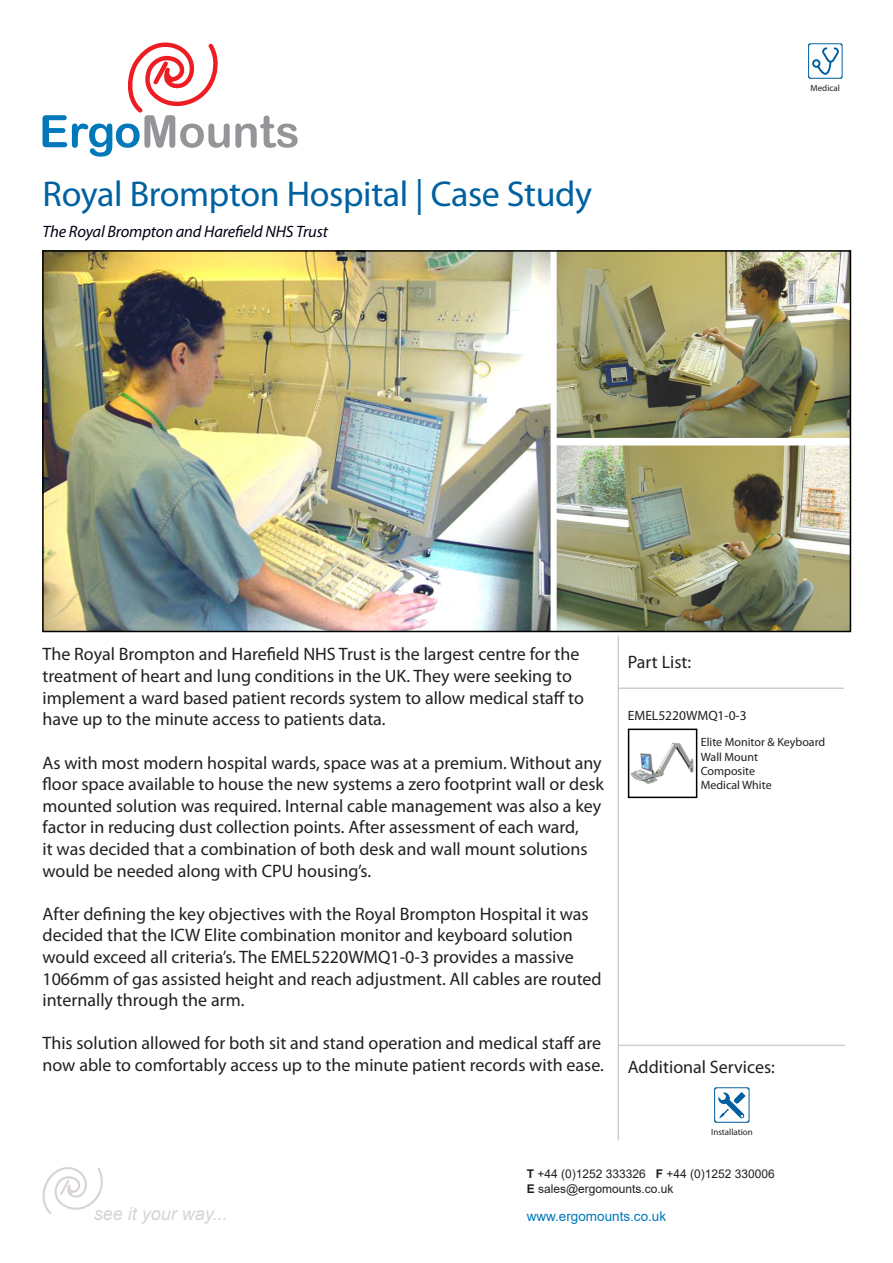
<style>
.page{position:relative;width:893px;height:1263px;background:#fff}
.page>*{position:absolute;margin:0;border:0;box-sizing:border-box;transform-origin:0 0}
.t1{font:36px "Myriad Pro";letter-spacing:-.01em;color:#0061a1}
.t2{font:18px/21.6px "Myriad Pro";color:#231f20}
.t3{font:italic 18px "Arial";color:#d8d4d3}
.t4{font:italic 16.5px "Myriad Pro";letter-spacing:-.01em;color:#000013}
.t5{font:13.5px "Arial";color:#0078b9}
.t6{font:13.5px "Myriad Pro";color:#231f20}
.t7{font:12px "Arial";color:#231f20}
.t8{font:12px "Myriad Pro";color:#231f20}
.t9{font:9px "Myriad Pro";color:#231f20}
.s1{font-weight:700}
</style>
<div class="page">
<svg style="left:43px;top:43px;width:255px;height:114px"></svg>
<img style="left:631px;top:742px;width:63px;height:42px">
<div style="left:628px;top:728px;width:69px;height:70px;border:2px solid #000"></div>
<hr style="left:617px;top:635px;width:2px;height:505px;background:#cdced0">
<hr style="left:618px;top:687px;width:226px;height:2px;background:#cdced0">
<hr style="left:619px;top:1045px;width:226px;height:1px;background:#cdced0">
<img style="left:714px;top:1087px;width:36px;height:36px">
<img style="left:808px;top:43px;width:35px;height:36px">
<svg style="left:43px;top:1167px;width:60px;height:47px"></svg>
<img style="left:45px;top:253px;width:803px;height:376px">
<img style="left:42px;top:250px;width:359px;height:42px">
<p class="t1" style="left:43px;top:171px;width:551px">Royal Brompton Hospital | Case Study</p>
<p class="t4" style="left:43px;top:222px;width:287px">The Royal Brompton and Harefield NHS Trust</p>
<p class="t9" style="left:810px;top:82px;width:31px">Medical</p>
<p class="t2" style="left:43px;top:643px;width:543px">The Royal Brompton and Harefield NHS Trust is the largest centre for the treatment of heart and lung conditions in the UK. They were seeking to implement a ward based patient records system to allow medical staff to have up to the minute access to patients data.</p>
<p class="t2" style="left:43px;top:751px;width:563px">As with most modern hospital wards, space was at a premium. Without any floor space available to house the new systems a zero footprint wall or desk mounted solution was required. Internal cable management was also a key factor in reducing dust collection points. After assessment of each ward,<br>it was decided that a combination of both desk and wall mount solutions would be needed along with CPU housing’s.</p>
<p class="t2" style="left:43px;top:902px;width:561px">After defining the key objectives with the Royal Brompton Hospital it was decided that the ICW Elite combination monitor and keyboard solution would exceed all criteria’s. The EMEL5220WMQ1-0-3 provides a massive 1066mm of gas assisted height and reach adjustment. All cables are routed internally through the arm.</p>
<p class="t2" style="left:43px;top:1032px;width:563px">This solution allowed for both sit and stand operation and medical staff are now able to comfortably access up to the minute patient records with ease.</p>
<p class="t2" style="left:628px;top:651px;width:65px">Part List:</p>
<p class="t6" style="left:628px;top:707px;width:120px">EMEL5220WMQ1-0-3</p>
<p class="t8" style="left:701px;top:735px;width:126px">Elite Monitor &amp; Keyboard</p>
<p class="t8" style="left:701px;top:749px;width:59px">Wall Mount</p>
<p class="t8" style="left:701px;top:764px;width:56px">Composite</p>
<p class="t8" style="left:701px;top:778px;width:72px">Medical White</p>
<p class="t2" style="left:628px;top:1056px;width:149px">Additional Services:</p>
<p class="t9" style="left:711px;top:1126px;width:43px">Installation</p>
<p class="t3" style="left:94px;top:1202px;width:135px">see it your way...</p>
<p class="t7" style="left:527px;top:1165px;width:250px"><span class="s1">T</span> +44 (0)1252 333326 <span class="s1">F</span> +44 (0)1252 330006</p>
<p class="t7" style="left:527px;top:1180px;width:148px"><span class="s1">E</span> sales@ergomounts.co.uk</p>
<p class="t5" style="left:527px;top:1206px;width:141px">www.ergomounts.co.uk</p>
</div>
